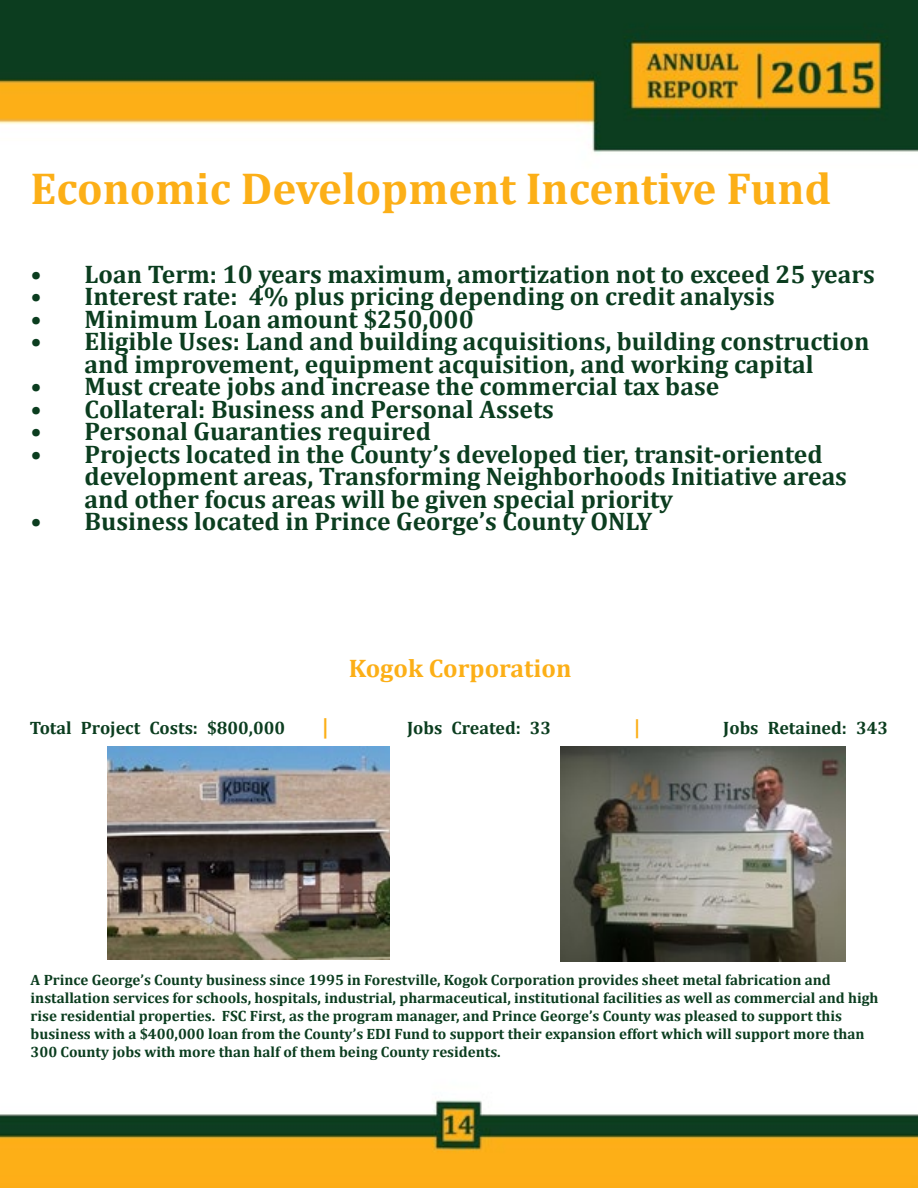
<style>
.page{position:relative;width:918px;height:1188px;background:#fff}
.page>*{position:absolute;margin:0;border:0;box-sizing:border-box;transform-origin:0 0}
.t1{font:700 45px "Cambria";color:#fcaf17}
.t2{font:700 25.5px/22.5px "Cambria";color:#0b3d1f;text-align:center}
.t3{font:700 25.5px "Cambria";color:#fcaf17}
.t4{font:700 22.5px "Cambria";color:#fcaf17}
.t5{font:700 21px "Cambria";color:#fcaf17}
.t6{font:700 18px "Cambria";color:#0b3d1f}
.t7{font:700 15px/18px "Cambria";color:#0b3d1f}
</style>
<div class="page">
<img style="left:0;top:0;width:918px;height:1188px">
<svg style="left:347px;top:656px;width:227px;height:30px"></svg>
<img style="left:108px;top:747px;width:282px;height:213px">
<img style="left:561px;top:747px;width:284px;height:214px">
<h1 class="t1" style="left:31px;top:157px;width:802px">Economic Development Incentive Fund</h1>
<p class="t2" style="left:31px;top:262px;width:846px">• Loan Term: 10 years maximum, amortization not to exceed 25 years</p>
<p class="t2" style="left:31px;top:284px;width:746px">• Interest rate: 4% plus pricing depending on credit analysis</p>
<p class="t2" style="left:31px;top:307px;width:445px">• Minimum Loan amount $250,000</p>
<p class="t2" style="left:31px;top:329px;width:840px">• Eligible Uses: Land and building acquisitions, building construction and improvement, equipment acquisition, and working capital</p>
<p class="t2" style="left:31px;top:374px;width:690px">• Must create jobs and increase the commercial tax base</p>
<p class="t2" style="left:31px;top:397px;width:525px">• Collateral: Business and Personal Assets</p>
<p class="t2" style="left:31px;top:419px;width:402px">• Personal Guaranties required</p>
<p class="t2" style="left:85px;top:442px;width:764px;text-align:left;text-indent:-54px">• Projects located in the County’s developed tier, transit-oriented development areas, Transforming Neighborhoods Initiative areas and other focus areas will be given special priority</p>
<p class="t2" style="left:31px;top:509px;width:623px">• Business located in Prince George’s County ONLY</p>
<p class="t3" style="left:349px;top:650px;width:224px">Kogok Corporation</p>
<p class="t6" style="left:30px;top:715px;width:257px">Total Project Costs: $800,000</p>
<p class="t4" style="left:322px;top:710px;width:9px">|</p>
<p class="t6" style="left:407px;top:715px;width:146px">Jobs Created: 33</p>
<p class="t5" style="left:634px;top:712px;width:8px">|</p>
<p class="t6" style="left:723px;top:715px;width:166px">Jobs Retained: 343</p>
<p class="t7" style="left:31px;top:971px;width:849px">A Prince George’s County business since 1995 in Forestville, Kogok Corporation provides sheet metal fabrication and installation services for schools, hospitals, industrial, pharmaceutical, institutional facilities as well as commercial and high rise residential properties. FSC First, as the program manager, and Prince George’s County was pleased to support this business with a $400,000 loan from the County’s EDI Fund to support their expansion effort which will support more than 300 County jobs with more than half of them being County residents.</p>
</div>
